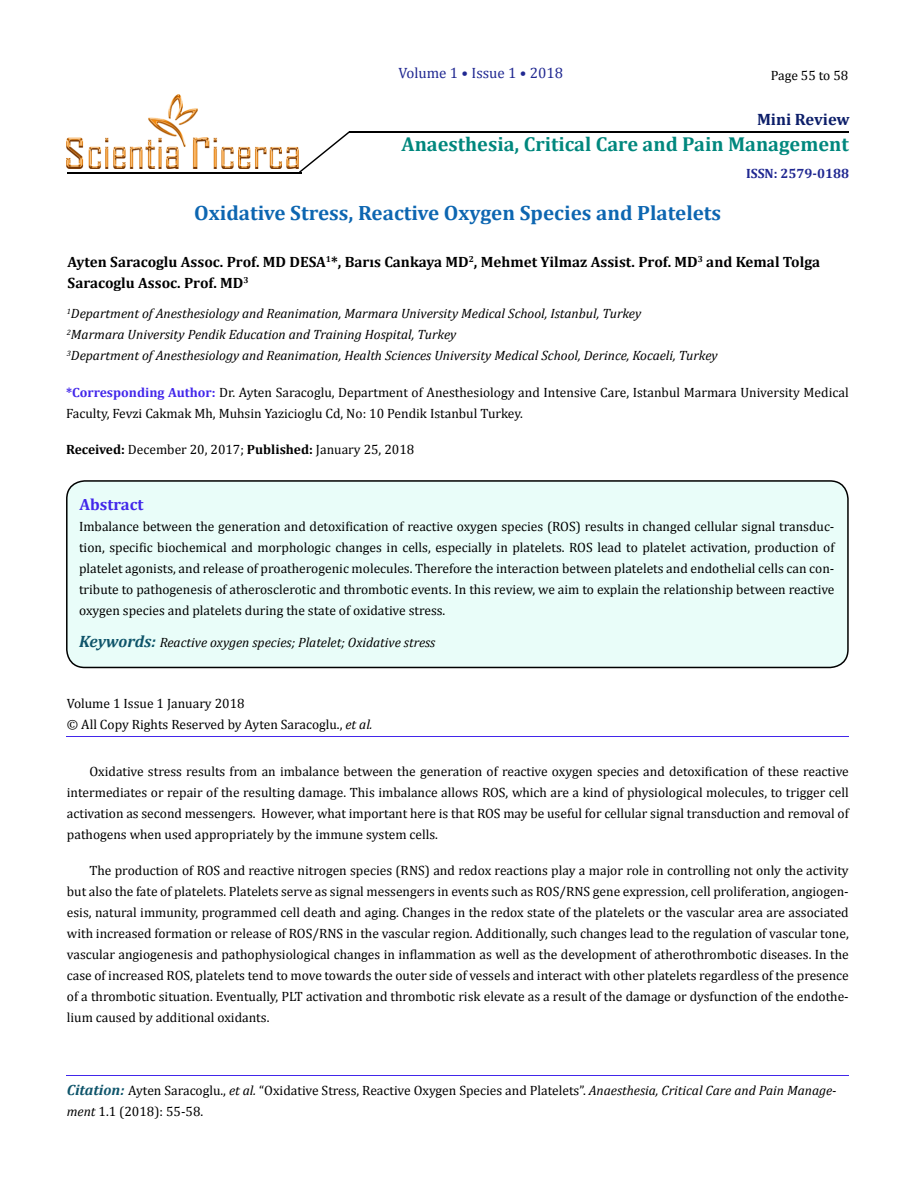
<style>
.page{position:relative;width:917px;height:1190px;background:#fff}
.page>*{position:absolute;margin:0;border:0;box-sizing:border-box;transform-origin:0 0}
.t1{font:700 20.85px "Cambria";color:#0d66b1}
.t2{font:700 20.25px "Cambria";color:#00877d}
.t3{font:700 16.5px "Cambria";color:#0c1e69}
.t4{font:700 16.35px "Cambria";color:#4227ea}
.t5{font:700 15px/21px "Cambria";color:#000}
.t6{font:15px "Cambria";color:#202891}
.t7{font:13.5px/21px "Cambria";color:#000}
.t8{font:italic 13.5px/21px "Cambria";color:#000}
.t9{font:700 13.5px "Cambria";color:#202891}
.s1{font-weight:700;font-size:13.35px;color:#4227ea}
.s2{font-weight:700}
.s3{font-weight:700;font-size:16.5px;color:#0e546a}
.s4{font-style:italic}
.s5{font-weight:700;font-style:italic;font-size:14.85px;color:#0e546a}
</style>
<div class="page">
<img style="left:67px;top:94px;width:232px;height:74px">
<div style="left:67px;top:481px;width:781px;height:186px;background:#e9fdf9;border-radius:18px"></div>
<div style="left:66px;top:480px;width:782px;height:188px;border:2px solid #000;border-radius:18px"></div>
<hr style="left:67px;top:172px;width:234px;height:1px;background:#000">
<hr style="left:349px;top:132px;width:499px;height:1px;background:#000">
<svg style="left:299px;top:131px;width:51px;height:42px"></svg>
<hr style="left:67px;top:1075px;width:781px;height:1px;background:#4227ea">
<hr style="left:67px;top:736px;width:781px;height:1px;background:#4227ea">
<p class="t6" style="left:398px;top:64px;width:166px">Volume 1 • Issue 1 • 2018</p>
<p class="t7" style="left:770px;top:64px;width:79px">Page 55 to 58</p>
<p class="t3" style="left:757px;top:110px;width:94px">Mini Review</p>
<h2 class="t2" style="left:401px;top:132px;width:449px">Anaesthesia, Critical Care and Pain Management</h2>
<h1 class="t1" style="left:194px;top:200px;width:528px">Oxidative Stress, Reactive Oxygen Species and Platelets</h1>
<p class="t9" style="left:746px;top:165px;width:104px">ISSN: 2579-0188</p>
<p class="t5" style="left:68px;top:251px;width:754px">Ayten Saracoglu Assoc. Prof. MD DESA<sup>1</sup>*, Barıs Cankaya MD<sup>2</sup>, Mehmet Yilmaz Assist. Prof. MD<sup>3</sup> and Kemal Tolga<br>Saracoglu Assoc. Prof. MD<sup>3</sup></p>
<p class="t8" style="left:67px;top:303px;width:652px"><sup>1</sup>Department of Anesthesiology and Reanimation, Marmara University Medical School, Istanbul, Turkey<br><sup>2</sup>Marmara University Pendik Education and Training Hospital, Turkey<br><sup>3</sup>Department of Anesthesiology and Reanimation, Health Sciences University Medical School, Derince, Kocaeli, Turkey</p>
<p class="t7" style="left:66px;top:382px;width:784px"><span class="s1">*Corresponding Author:</span> Dr. Ayten Saracoglu, Department of Anesthesiology and Intensive Care, Istanbul Marmara University Medical<br>Faculty, Fevzi Cakmak Mh, Muhsin Yazicioglu Cd, No: 10 Pendik Istanbul Turkey.</p>
<p class="t7" style="left:66px;top:439px;width:350px"><span class="s2">Received:</span> December 20, 2017; <span class="s2">Published:</span> January 25, 2018</p>
<p class="t4" style="left:80px;top:495px;width:65px">Abstract</p>
<p class="t7" style="left:79px;top:516px;width:757px;text-align:justify">Imbalance between the generation and detoxification of reactive oxygen species (ROS) results in changed cellular signal transduc&shy;tion, specific biochemical and morphologic changes in cells, especially in platelets. ROS lead to platelet activation, production of platelet agonists, and release of proatherogenic molecules. Therefore the interaction between platelets and endothelial cells can con&shy;tribute to pathogenesis of atherosclerotic and thrombotic events. In this review, we aim to explain the relationship between reactive oxygen species and platelets during the state of oxidative stress.</p>
<p class="t8" style="left:79px;top:631px;width:358px"><span class="s3">Keywords:</span> Reactive oxygen species; Platelet; Oxidative stress</p>
<p class="t7" style="left:67px;top:693px;width:307px">Volume 1 Issue 1 January 2018<br>© All Copy Rights Reserved by Ayten Saracoglu., <span class="s4">et al.</span></p>
<p class="t7" style="left:67px;top:761px;width:783px;text-align:justify;text-indent:23px">Oxidative stress results from an imbalance between the generation of reactive oxygen species and detoxification of these reactive intermediates or repair of the resulting damage. This imbalance allows ROS, which are a kind of physiological molecules, to trigger cell activation as second messengers. However, what important here is that ROS may be useful for cellular signal transduction and removal of pathogens when used appropriately by the immune system cells.</p>
<p class="t7" style="left:67px;top:860px;width:783px;text-align:justify;text-indent:23px">The production of ROS and reactive nitrogen species (RNS) and redox reactions play a major role in controlling not only the activity but also the fate of platelets. Platelets serve as signal messengers in events such as ROS/RNS gene expression, cell proliferation, angiogen&shy;esis, natural immunity, programmed cell death and aging. Changes in the redox state of the platelets or the vascular area are associated with increased formation or release of ROS/RNS in the vascular region. Additionally, such changes lead to the regulation of vascular tone, vascular angiogenesis and pathophysiological changes in inflammation as well as the development of atherothrombotic diseases. In the case of increased ROS, platelets tend to move towards the outer side of vessels and interact with other platelets regardless of the presence of a thrombotic situation. Eventually, PLT activation and thrombotic risk elevate as a result of the damage or dysfunction of the endothe&shy;lium caused by additional oxidants.</p>
<p class="t7" style="left:67px;top:1080px;width:771px"><span class="s5">Citation:</span> Ayten Saracoglu., <span class="s4">et al.</span> “Oxidative Stress, Reactive Oxygen Species and Platelets”. <span class="s4">Anaesthesia, Critical Care and Pain Manage&shy;ment</span> 1.1 (2018): 55-58.</p>
</div>
